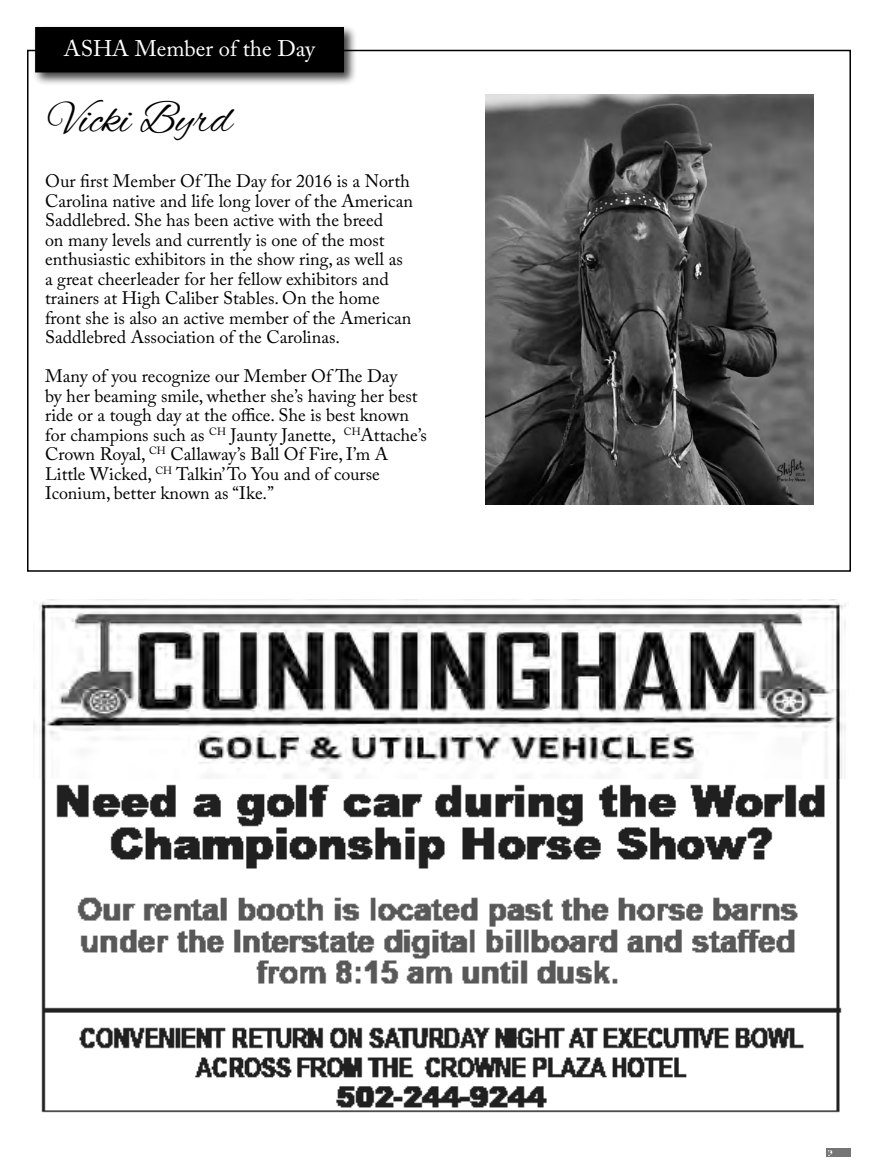
<style>
.page{position:relative;width:878px;height:1175px;background:#fff}
.page>*{position:absolute;margin:0;border:0;box-sizing:border-box;transform-origin:0 0}
.t1{font:45px "Alex Brush";color:#000}
.t2{font:22.5px "Adobe Caslon Pro";color:#fff}
.t3{font:18px/19.5px "Adobe Caslon Pro";color:#000}
</style>
<div class="page">
<div style="left:32px;top:24px;width:325px;height:62px;background:#000;opacity:.75"></div>
<div style="left:36px;top:28px;width:307px;height:44px;background:#000"></div>
<div style="left:35px;top:27px;width:309px;height:45px;border:2px solid #000"></div>
<div style="left:826px;top:1148px;width:24px;height:8px;background:#757575"></div>
<svg style="left:826px;top:1150px;width:7px;height:5px"></svg>
<img style="left:485px;top:94px;width:328px;height:410px">
<img style="left:33px;top:599px;width:813px;height:514px">
<p class="t2" style="left:64px;top:35px;width:252px">ASHA Member of the Day</p>
<p class="t1" style="left:49px;top:94px;width:185px">Vicki Byrd</p>
<p class="t3" style="left:45px;top:171px;width:369px">Our first Member Of The Day for 2016 is a North Carolina native and life long lover of the American Saddlebred. She has been active with the breed<br>on many levels and currently is one of the most enthusiastic exhibitors in the show ring, as well as a great cheerleader for her fellow exhibitors and trainers at High Caliber Stables. On the home front she is also an active member of the American Saddlebred Association of the Carolinas.</p>
<p class="t3" style="left:45px;top:366px;width:383px">Many of you recognize our Member Of The Day<br>by her beaming smile, whether she’s having her best ride or a tough day at the office. She is best known for champions such as <sup>CH</sup> Jaunty Janette, <sup>CH</sup>Attache’s Crown Royal, <sup>CH</sup> Callaway’s Ball Of Fire, I’m A Little Wicked, <sup>CH</sup> Talkin’ To You and of course Iconium, better known as “Ike.”</p>
</div>
